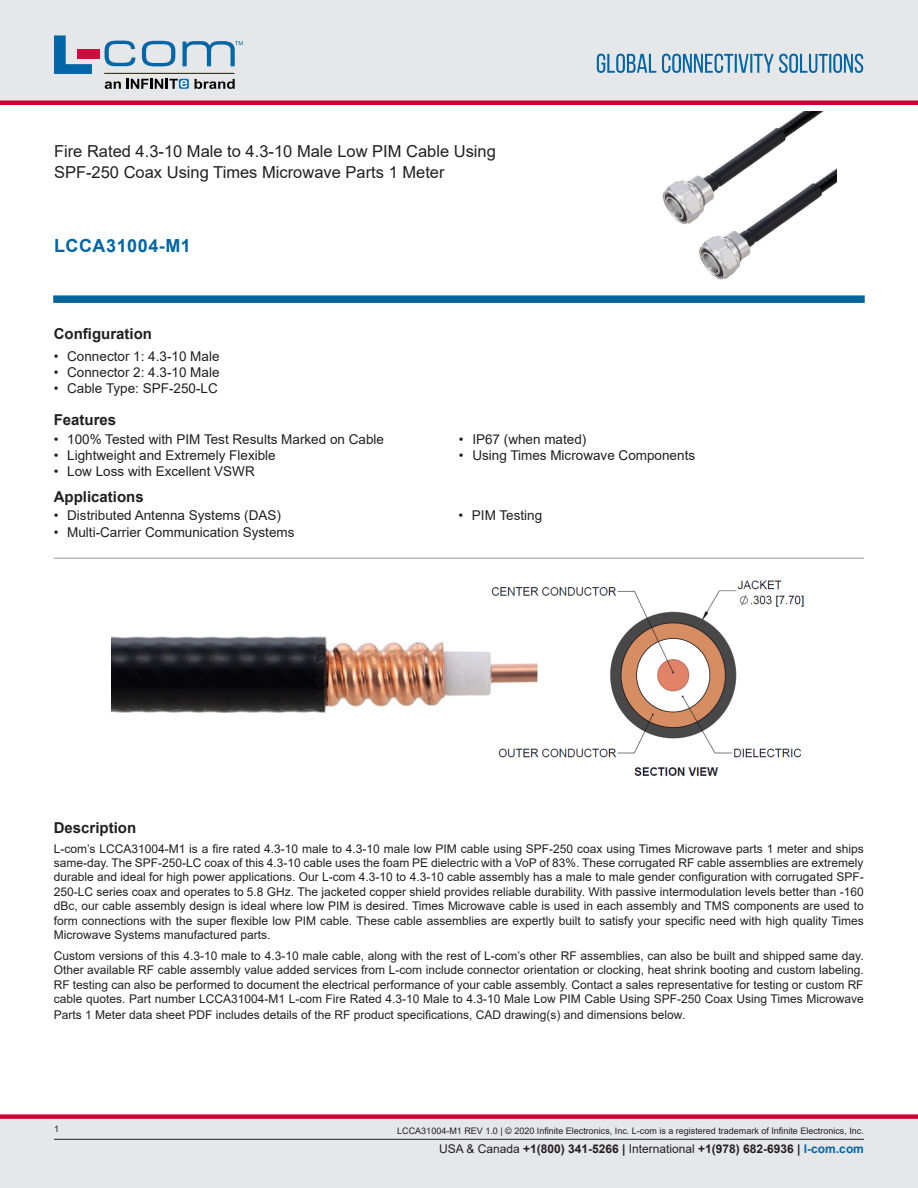
<style>
.page{position:relative;width:918px;height:1188px;background:#fff}
.page>*{position:absolute;margin:0;border:0;box-sizing:border-box;transform-origin:0 0}
.PN{font:700 18px "Arial";letter-spacing:.03em;color:#0065a4}
.Web_Description_Para{font:16.5px/21px "Arial";color:#231f20}
.Head1{font:700 15px "Arial";color:#231f20}
.t1{font:13.5px "Arial";color:#231f20}
.MarketingDescription{font:12px/14.4px "Arial";color:#231f20;text-align:justify}
.t2{font:700 12px "Arial";color:#231f20}
.t3{font:9px "Arial";color:#231f20}
.MarketingDescription-2{font:700 7.5px "Arial";color:#fff}
.s1{font-weight:400}
.s2{color:#0065a4}
</style>
<div class="page">
<svg style="left:53px;top:295px;width:812px;height:8px;background:#0f6ea3"></svg>
<img style="left:662px;top:111px;width:174px;height:169px">
<hr style="left:54px;top:558px;width:810px;height:1px;background:#939598">
<img style="left:111px;top:580px;width:693px;height:196px">
<div style="left:0;top:1119px;width:918px;height:69px;background:#e6e7e9"></div>
<div style="left:0;top:1114px;width:918px;height:5px;background:#c03"></div>
<div style="left:0;top:0;width:918px;height:102px;background:#e6e7e9"></div>
<div style="left:0;top:100px;width:918px;height:5px;background:#c03"></div>
<hr style="left:104px;top:73px;width:130px;height:1px;background:#1d1b00">
<svg style="left:54px;top:35px;width:38px;height:39px"></svg>
<svg style="left:142px;top:41px;width:34px;height:26px"></svg>
<svg style="left:105px;top:41px;width:31px;height:26px"></svg>
<div style="left:77px;top:49px;width:23px;height:9px;background:#cd0d40"></div>
<svg style="left:195px;top:79px;width:40px;height:10px"></svg>
<svg style="left:105px;top:79px;width:83px;height:10px"></svg>
<svg style="left:183px;top:41px;width:60px;height:26px"></svg>
<hr style="left:54px;top:1139px;width:810px;height:1px;background:#231f20">
<svg style="left:597px;top:54px;width:266px;height:19px"></svg>
<h1 class="Web_Description_Para" style="left:54px;top:141px;width:444px">Fire Rated 4.3-10 Male to 4.3-10 Male Low PIM Cable Using<br>SPF-250 Coax Using Times Microwave Parts 1 Meter</h1>
<p class="PN" style="left:54px;top:233px;width:138px">LCCA31004-M1</p>
<p class="Head1" style="left:54px;top:323px;width:100px">Configuration</p>
<p class="t1" style="left:54px;top:347px;width:167px">• Connector 1: 4.3-10 Male</p>
<p class="t1" style="left:54px;top:363px;width:167px">• Connector 2: 4.3-10 Male</p>
<p class="t1" style="left:54px;top:379px;width:166px">• Cable Type: SPF-250-LC</p>
<p class="Head1" style="left:54px;top:410px;width:64px">Features</p>
<p class="t1" style="left:54px;top:430px;width:332px">• 100% Tested with PIM Test Results Marked on Cable</p>
<p class="t1" style="left:54px;top:446px;width:224px">• Lightweight and Extremely Flexible</p>
<p class="t1" style="left:54px;top:462px;width:203px">• Low Loss with Excellent VSWR</p>
<p class="Head1" style="left:54px;top:486px;width:92px">Applications</p>
<p class="t1" style="left:54px;top:506px;width:229px">• Distributed Antenna Systems (DAS)</p>
<p class="t1" style="left:54px;top:523px;width:242px">• Multi-Carrier Communication Systems</p>
<p class="MarketingDescription-2" style="left:54px;top:550px;width:4px">.</p>
<p class="t1" style="left:459px;top:430px;width:129px">• IP67 (when mated)</p>
<p class="t1" style="left:459px;top:446px;width:238px">• Using Times Microwave Components</p>
<p class="t1" style="left:458px;top:506px;width:85px">• PIM Testing</p>
<p class="Head1" style="left:54px;top:817px;width:84px">Description</p>
<p class="MarketingDescription" style="left:54px;top:841px;width:812px">L-com’s LCCA31004-M1 is a fire rated 4.3-10 male to 4.3-10 male low PIM cable using SPF-250 coax using Times Microwave parts 1 meter and ships same-day. The SPF-250-LC coax of this 4.3-10 cable uses the foam PE dielectric with a VoP of 83%. These corrugated RF cable assemblies are extremely durable and ideal for high power applications. Our L-com 4.3-10 to 4.3-10 cable assembly has a male to male gender configuration with corrugated SPF-250-LC series coax and operates to 5.8 GHz. The jacketed copper shield provides reliable durability. With passive intermodulation levels better than -160 dBc, our cable assembly design is ideal where low PIM is desired. Times Microwave cable is used in each assembly and TMS components are used to form connections with the super flexible low PIM cable. These cable assemblies are expertly built to satisfy your specific need with high quality Times Microwave Systems manufactured parts.</p>
<p class="MarketingDescription" style="left:54px;top:949px;width:811px">Custom versions of this 4.3-10 male to 4.3-10 male cable, along with the rest of L-com’s other RF assemblies, can also be built and shipped same day.<br>Other available RF cable assembly value added services from L-com include connector orientation or clocking, heat shrink booting and custom labeling.<br>RF testing can also be performed to document the electrical performance of your cable assembly. Contact a sales representative for testing or custom RF cable quotes. Part number LCCA31004-M1 L-com Fire Rated 4.3-10 Male to 4.3-10 Male Low PIM Cable Using SPF-250 Coax Using Times Microwave</p>
<p class="MarketingDescription" style="left:54px;top:1008px;width:633px">Parts 1 Meter data sheet PDF includes details of the RF product specifications, CAD drawing(s) and dimensions below.</p>
<p class="t3" style="left:54px;top:1123px;width:7px">1</p>
<p class="t3" style="left:397px;top:1125px;width:468px">LCCA31004-M1 REV 1.0 | © 2020 Infinite Electronics, Inc. L-com is a registered trademark of Infinite Electronics, Inc.</p>
<p class="t2" style="left:439px;top:1140px;width:426px"><span class="s1">USA &amp; Canada</span> +1(800) 341-5266 | <span class="s1">International</span> +1(978) 682-6936 | <span class="s2">l-com.com</span></p>
</div>
